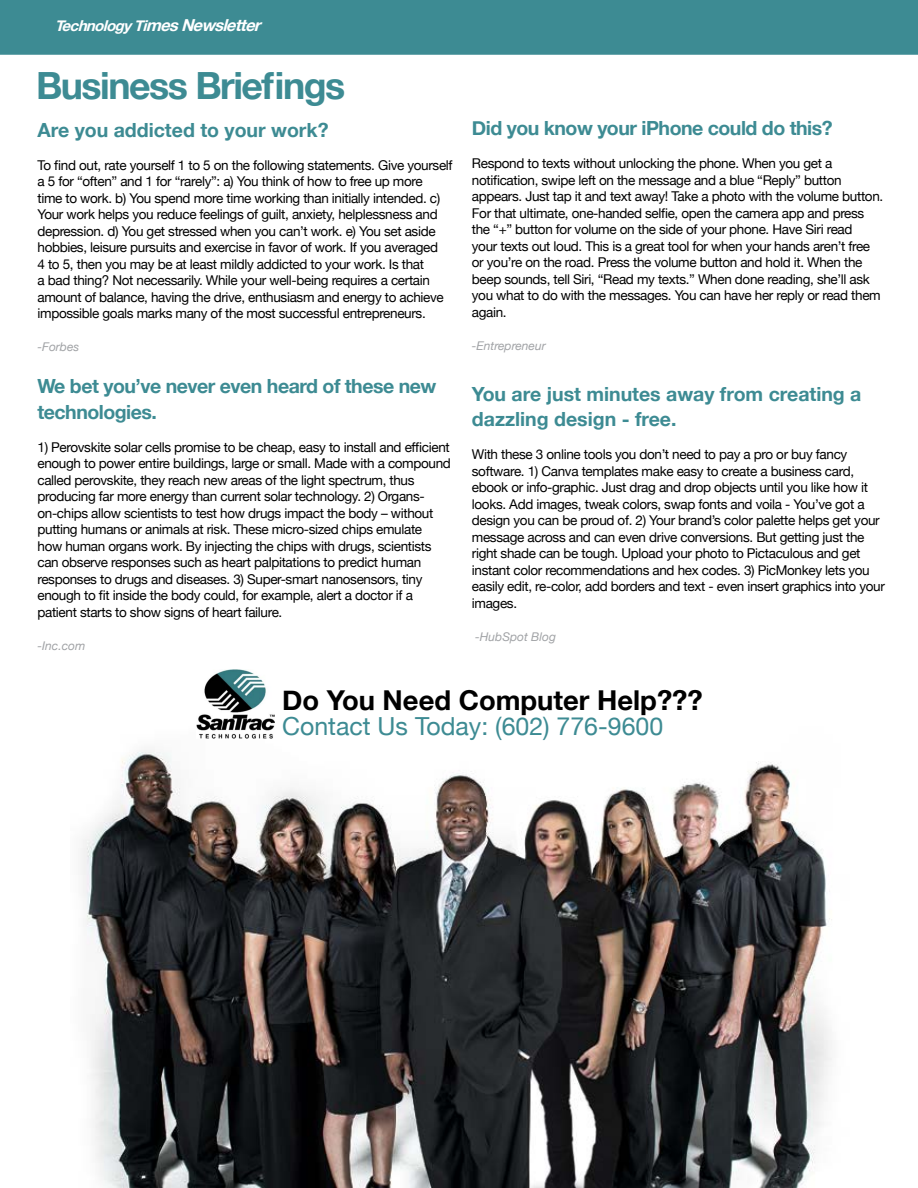
<style>
.page{position:relative;width:918px;height:1188px;background:#fff}
.page>*{position:absolute;margin:0;border:0;box-sizing:border-box;transform-origin:0 0}
.t1{font:700 37.5px "Helvetica Neue";letter-spacing:-.04em;color:#3d8b93}
.t2{font:700 27.45px "Helvetica Neue";color:#000}
.t3{font:24.9px "Helvetica Neue";color:#3d8b93}
.t4{font:700 19.5px/25.5px "Helvetica Neue";letter-spacing:-.025em;color:#3d8b93}
.t5{font:700 19.5px/25.5px "Helvetica Neue";color:#3d8b93}
.t6{font:italic 700 16.5px "Helvetica Neue";color:#fff}
.t7{font:13.5px/16.5px "Helvetica Neue";letter-spacing:-.025em;color:#000}
.t8{font:italic 12px "Helvetica Neue";color:#a1a3a6}
.s1{font-size:15px}
</style>
<div class="page">
<div style="left:0;top:0;width:918px;height:55px;background:#3d8b93"></div>
<img style="left:81px;top:750px;width:751px;height:438px">
<img style="left:196px;top:670px;width:79px;height:69px">
<p class="t6" style="left:55px;top:15px;width:212px"><span class="s1">Technology Ti</span>mesNewsletter</p>
<h1 class="t1" style="left:36px;top:63px;width:311px">Business Briefings</h1>
<h3 class="t5" style="left:38px;top:117px;width:293px">Are you addicted to your work?</h3>
<p class="t7" style="left:38px;top:157px;width:417px">To find out, rate yourself 1 to 5 on the following statements. Give yourself a 5 for “often” and 1 for “rarely”: a) You think of how to free up more<br>time to work. b) You spend more time working than initially intended. c)<br>Your work helps you reduce feelings of guilt, anxiety, helplessness and depression. d) You get stressed when you can’t work. e) You set aside hobbies, leisure pursuits and exercise in favor of work. If you averaged<br>4 to 5, then you may be at least mildly addicted to your work. Is that<br>a bad thing? Not necessarily. While your well-being requires a certain amount of balance, having the drive, enthusiasm and energy to achieve impossible goals marks many of the most successful entrepreneurs.</p>
<p class="t8" style="left:38px;top:340px;width:43px">-Forbes</p>
<h3 class="t4" style="left:38px;top:373px;width:400px">We bet you’ve never even heard of these new technologies.</h3>
<p class="t7" style="left:38px;top:439px;width:415px">1) Perovskite solar cells promise to be cheap, easy to install and efficient enough to power entire buildings, large or small. Made with a compound called perovskite, they reach new areas of the light spectrum, thus producing far more energy than current solar technology. 2) Organs&shy;on-chips allow scientists to test how drugs impact the body – without putting humans or animals at risk. These micro-sized chips emulate<br>how human organs work. By injecting the chips with drugs, scientists can observe responses such as heart palpitations to predict human responses to drugs and diseases. 3) Super-smart nanosensors, tiny enough to fit inside the body could, for example, alert a doctor if a patient starts to show signs of heart failure.</p>
<p class="t8" style="left:38px;top:638px;width:49px">-Inc.com</p>
<h3 class="t4" style="left:472px;top:115px;width:362px">Did you know your iPhone could do this?</h3>
<p class="t7" style="left:472px;top:155px;width:413px">Respond to texts without unlocking the phone. When you get a notification, swipe left on the message and a blue “Reply” button appears. Just tap it and text away! Take a photo with the volume button.<br>For that ultimate, one-handed selfie, open the camera app and press the “+” button for volume on the side of your phone. Have Siri read<br>your texts out loud. This is a great tool for when your hands aren’t free or you’re on the road. Press the volume button and hold it. When the beep sounds, tell Siri, “Read my texts.” When done reading, she’ll ask you what to do with the messages. You can have her reply or read them again.</p>
<p class="t8" style="left:472px;top:338px;width:75px">-Entrepreneur</p>
<h3 class="t5" style="left:472px;top:381px;width:391px">You are just minutes away from creating a dazzling design - free.</h3>
<p class="t7" style="left:472px;top:446px;width:415px">With these 3 online tools you don’t need to pay a pro or buy fancy software. 1) Canva templates make easy to create a business card, ebook or info-graphic. Just drag and drop objects until you like how it looks. Add images, tweak colors, swap fonts and voila - You’ve got a design you can be proud of. 2) Your brand’s color palette helps get your message across and can even drive conversions. But getting just the right shade can be tough. Upload your photo to Pictaculous and get instant color recommendations and hex codes. 3) PicMonkey lets you easily edit, re-color, add borders and text - even insert graphics into your images.</p>
<p class="t8" style="left:475px;top:629px;width:82px">-HubSpot Blog</p>
<h2 class="t2" style="left:282px;top:684px;width:422px">Do You Need Computer Help???</h2>
<h3 class="t3" style="left:282px;top:712px;width:383px">Contact Us Today: (602) 776-9600</h3>
</div>
